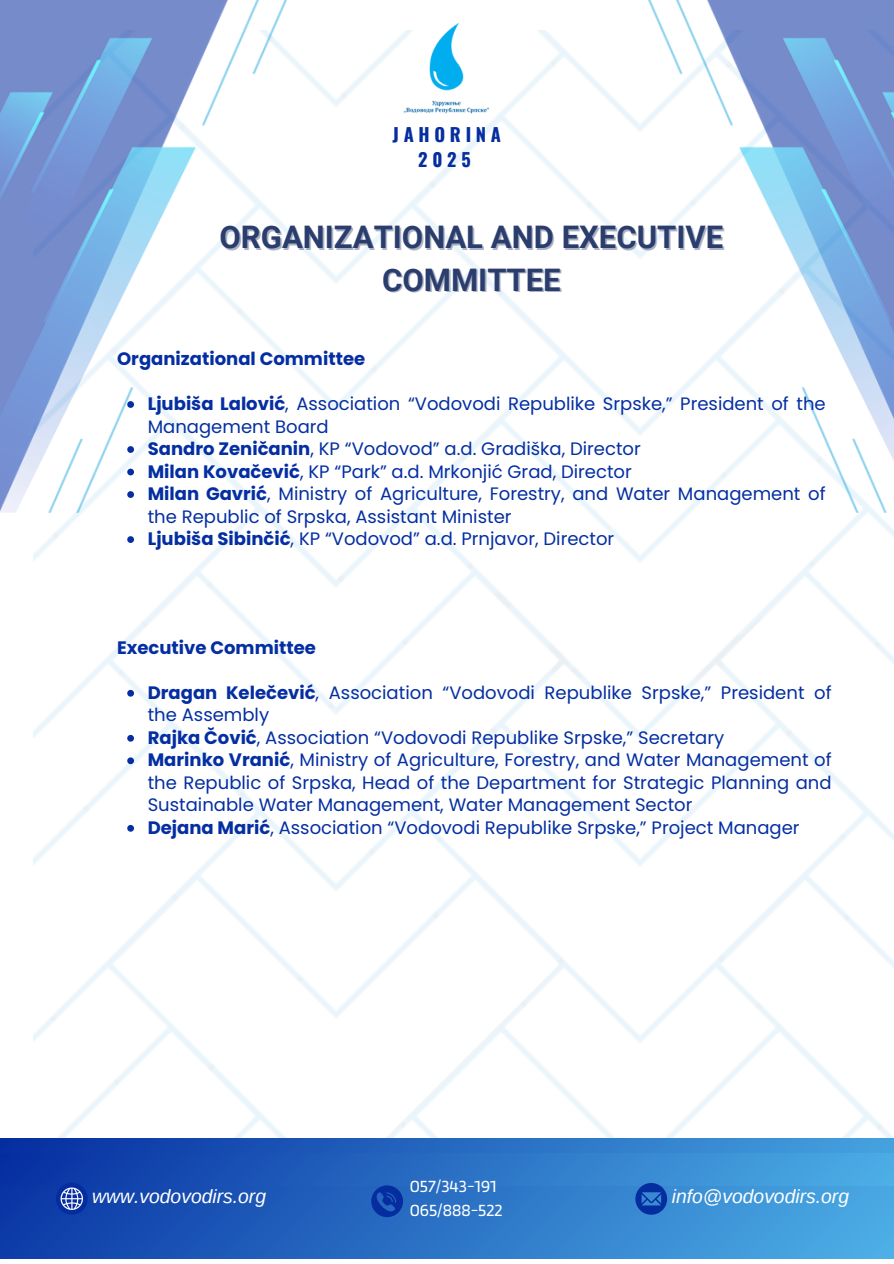
<style>
.page{position:relative;width:894px;height:1264px;background:#fff}
.page>*{position:absolute;margin:0;border:0;box-sizing:border-box;transform-origin:0 0}
.t1{font:700 31.05px "Roboto";color:#2b3d6c}
.t2{font:italic 19.35px "Arimo";color:#fff}
.t3{font:700 18.3px/25.5px "Oswald";letter-spacing:.255em;color:#052da0;text-align:center}
.t4{font:18px/22.5px "Poppins";color:#042ea2}
.t5{font:700 18px "Poppins";color:#042ea2}
.t6{font:17.85px "Blinker";color:#fff}
.s1{font-weight:700}
</style>
<div class="page">
<img style="left:34px;top:30px;width:859px;height:1108px">
<svg style="left:156px;top:790px;width:29px;height:28px"></svg>
<img style="left:648px;top:0;width:245px;height:512px">
<img style="left:0;top:0;width:286px;height:512px">
<div style="left:0;top:1138px;width:893px;height:120px;background:linear-gradient(to right,#0a36a5,#4aabe4)"></div>
<div style="left:0;top:1153px;width:893px;height:32px;background:linear-gradient(to right,#062fa1,#4caee5)"></div>
<img style="left:391px;top:22px;width:111px;height:125px">
<svg style="left:635px;top:1182px;width:32px;height:32px"></svg>
<svg style="left:56px;top:1182px;width:32px;height:32px"></svg>
<svg style="left:371px;top:1185px;width:32px;height:32px"></svg>
<svg style="left:127px;top:401px;width:7px;height:7px"></svg>
<svg style="left:127px;top:446px;width:7px;height:7px"></svg>
<svg style="left:127px;top:468px;width:7px;height:7px"></svg>
<svg style="left:127px;top:491px;width:7px;height:7px"></svg>
<svg style="left:127px;top:536px;width:7px;height:7px"></svg>
<svg style="left:127px;top:690px;width:7px;height:6px"></svg>
<svg style="left:127px;top:735px;width:7px;height:6px"></svg>
<svg style="left:127px;top:757px;width:7px;height:7px"></svg>
<svg style="left:127px;top:825px;width:7px;height:6px"></svg>
<p class="t3" style="left:392px;top:121px;width:110px">JAHORINA<br>2025</p>
<h1 class="t1" style="left:219px;top:219px;width:505px">ORGANIZATIONAL AND EXECUTIVE</h1>
<h3 class="t1" style="left:382px;top:262px;width:180px">COMMITTEE</h3>
<p class="t5" style="left:117px;top:346px;width:249px">Organizational Committee</p>
<p class="t4" style="left:148px;top:392px;width:679px"><span class="s1">Ljubiša Lalović</span>, Association “Vodovodi Republike Srpske,” President of the<br>Management Board</p>
<p class="t4" style="left:148px;top:437px;width:494px"><span class="s1">Sandro Zeničanin</span>, KP “Vodovod” a.d. Gradiška, Director</p>
<p class="t4" style="left:148px;top:460px;width:485px"><span class="s1">Milan Kovačević</span>, KP “Park” a.d. Mrkonjić Grad, Director</p>
<p class="t4" style="left:148px;top:482px;width:679px"><span class="s1">Milan Gavrić</span>, Ministry of Agriculture, Forestry, and Water Management of the Republic of Srpska, Assistant Minister</p>
<h3 class="t4" style="left:148px;top:527px;width:468px"><span class="s1">Ljubiša Sibinčić</span>, KP “Vodovod” a.d. Prnjavor, Director</h3>
<p class="t5" style="left:117px;top:635px;width:200px">Executive Committee</p>
<p class="t4" style="left:148px;top:681px;width:685px"><span class="s1">Dragan Kelečević</span>, Association “Vodovodi Republike Srpske,” President of the Assembly</p>
<p class="t4" style="left:148px;top:726px;width:578px"><span class="s1">Rajka Čović</span>, Association “Vodovodi Republike Srpske,” Secretary</p>
<p class="t4" style="left:148px;top:748px;width:685px;text-align:justify"><span class="s1">Marinko Vranić</span>, Ministry of Agriculture, Forestry, and Water Management of the Republic of Srpska, Head of the Department for Strategic Planning and Sustainable Water Management, Water Management Sector</p>
<p class="t4" style="left:148px;top:816px;width:653px"><span class="s1">Dejana Marić</span>, Association “Vodovodi Republike Srpske,” Project Manager</p>
<p class="t6" style="left:409px;top:1174px;width:88px">057/343-191</p>
<h2 class="t6" style="left:409px;top:1199px;width:94px">065/888-522</h2>
<p class="t2" style="left:92px;top:1185px;width:175px">www.vodovodirs.org</p>
<p class="t2" style="left:671px;top:1185px;width:179px">info@vodovodirs.org</p>
</div>
